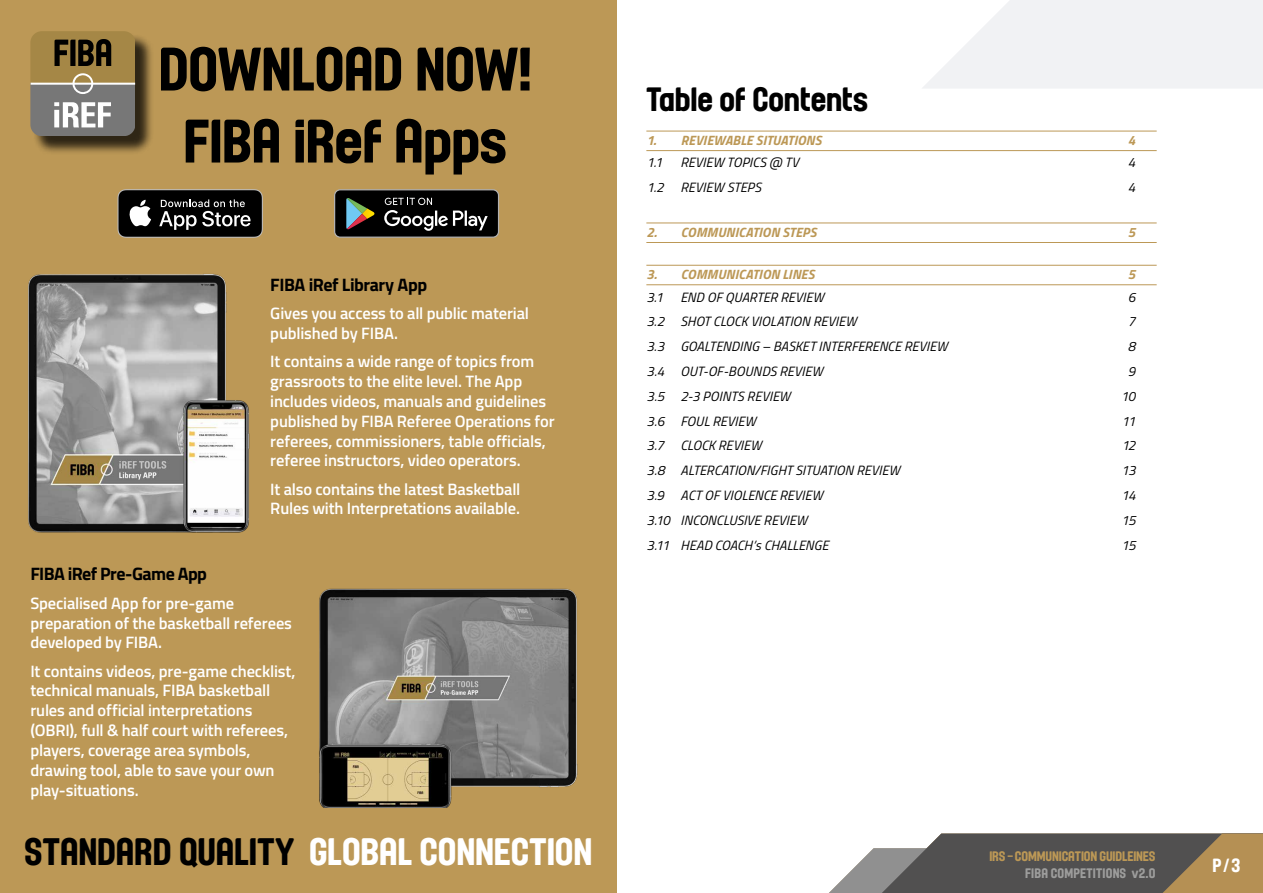
<style>
.page{position:relative;width:1263px;height:893px;background:#fff}
.page>*{position:absolute;margin:0;border:0;box-sizing:border-box;transform-origin:0 0}
.t1{font:60px/72px "FIBA";letter-spacing:-.01em;color:#000;text-align:center}
.t2{font:37.5px "FIBA";letter-spacing:-.005em;color:#fff}
.t3{font:33px "FIBA";letter-spacing:-.005em;color:#000}
.t4{font:18.75px "FIBA";color:#fff}
.t5{font:700 18px "Titillium";letter-spacing:-.03em;color:#000}
.t6{font:600 16.5px/19.8px "Titillium";letter-spacing:-.01em;color:#fff}
.t7{font:italic 13.5px "Titillium";letter-spacing:.005em;color:#000}
.t8{font:italic 700 13.5px "Titillium";letter-spacing:.01em;color:#bc9856}
.t9{font:13.5px "FIBA";letter-spacing:-.01em;color:#bc9856}
.t10{font:13.5px "FIBA";letter-spacing:.015em;color:#9d9d9c}
.s1{color:#000}
</style>
<div class="page">
<svg style="left:923px;top:0;width:340px;height:88px"></svg>
<svg style="left:829px;top:833px;width:434px;height:60px;background:#787268"></svg>
<div style="left:0;top:0;width:617px;height:893px;background:#bc9856"></div>
<img style="left:28px;top:447px;width:222px;height:86px">
<img style="left:319px;top:588px;width:259px;height:220px">
<svg style="left:334px;top:189px;width:165px;height:49px;background:#2d2d2b"></svg>
<svg style="left:28px;top:31px;width:235px;height:416px"></svg>
<hr style="left:646px;top:131px;width:511px;height:1px;background:#bc9856">
<hr style="left:646px;top:150px;width:511px;height:1px;background:#bc9856">
<hr style="left:646px;top:222px;width:511px;height:1px;background:#bc9856">
<hr style="left:646px;top:242px;width:511px;height:1px;background:#bc9856">
<hr style="left:646px;top:265px;width:511px;height:1px;background:#bc9856">
<hr style="left:646px;top:284px;width:511px;height:1px;background:#bc9856">
<h1 class="t1" style="left:159px;top:34px;width:374px">DOWNLOAD NOW!<br>FIBA iRef Apps</h1>
<p class="t5" style="left:270px;top:271px;width:158px">FIBA iRef Library App</p>
<p class="t6" style="left:270px;top:303px;width:260px">Gives you access to all public material published by FIBA.</p>
<p class="t6" style="left:270px;top:351px;width:286px">It contains a wide range of topics from grassroots to the elite level. The App includes videos, manuals and guidelines published by FIBA Referee Operations for referees, commissioners, table officials, referee instructors, video operators.</p>
<p class="t6" style="left:270px;top:478px;width:252px">It also contains the latest Basketball<br>Rules with Interpretations available.</p>
<p class="t5" style="left:30px;top:560px;width:178px">FIBA iRef Pre-Game App</p>
<p class="t6" style="left:30px;top:592px;width:263px">Specialised App for pre-game preparation of the basketball referees developed by FIBA.</p>
<p class="t6" style="left:30px;top:660px;width:267px">It contains videos, pre-game checklist, technical manuals, FIBA basketball rules and official interpretations (OBRI), full &amp; half court with referees, players, coverage area symbols, drawing tool, able to save your own play-situations.</p>
<h2 class="t2" style="left:24px;top:829px;width:570px"><span class="s1">STANDARD QUALITY</span> GLOBAL CONNECTION</h2>
<h3 class="t3" style="left:646px;top:80px;width:223px">Table of Contents</h3>
<p class="t8" style="left:646px;top:130px;width:177px">1. REVIEWABLE SITUATIONS</p>
<p class="t8" style="left:1128px;top:130px;width:9px">4</p>
<p class="t7" style="left:646px;top:153px;width:17px">1.1</p>
<p class="t7" style="left:680px;top:153px;width:120px">REVIEW TOPICS @ TV</p>
<p class="t7" style="left:1128px;top:153px;width:9px">4</p>
<p class="t7" style="left:646px;top:178px;width:116px">1.2 REVIEW STEPS</p>
<p class="t7" style="left:1128px;top:178px;width:9px">4</p>
<p class="t8" style="left:646px;top:222px;width:171px">2. COMMUNICATION STEPS</p>
<p class="t8" style="left:1128px;top:222px;width:9px">5</p>
<p class="t8" style="left:646px;top:264px;width:170px">3. COMMUNICATION LINES</p>
<p class="t8" style="left:1128px;top:264px;width:9px">5</p>
<p class="t7" style="left:646px;top:287px;width:18px">3.1</p>
<p class="t7" style="left:680px;top:287px;width:145px">END OF QUARTER REVIEW</p>
<p class="t7" style="left:1128px;top:287px;width:9px">6</p>
<p class="t7" style="left:646px;top:312px;width:212px">3.2 SHOT CLOCK VIOLATION REVIEW</p>
<p class="t7" style="left:1128px;top:312px;width:9px">7</p>
<p class="t7" style="left:646px;top:337px;width:303px">3.3 GOALTENDING – BASKET INTERFERENCE REVIEW</p>
<p class="t7" style="left:1128px;top:337px;width:9px">8</p>
<p class="t7" style="left:646px;top:361px;width:178px">3.4 OUT-OF-BOUNDS REVIEW</p>
<p class="t7" style="left:1128px;top:361px;width:9px">9</p>
<p class="t7" style="left:646px;top:386px;width:145px">3.5 2-3 POINTS REVIEW</p>
<p class="t7" style="left:1121px;top:386px;width:16px">10</p>
<p class="t7" style="left:646px;top:411px;width:111px">3.6 FOUL REVIEW</p>
<p class="t7" style="left:1121px;top:411px;width:15px">11</p>
<p class="t7" style="left:646px;top:436px;width:117px">3.7 CLOCK REVIEW</p>
<p class="t7" style="left:1121px;top:436px;width:16px">12</p>
<p class="t7" style="left:646px;top:461px;width:255px">3.8 ALTERCATION/FIGHT SITUATION REVIEW</p>
<p class="t7" style="left:1121px;top:461px;width:16px">13</p>
<p class="t7" style="left:646px;top:485px;width:178px">3.9 ACT OF VIOLENCE REVIEW</p>
<p class="t7" style="left:1121px;top:485px;width:16px">14</p>
<p class="t7" style="left:646px;top:510px;width:162px">3.10 INCONCLUSIVE REVIEW</p>
<p class="t7" style="left:1121px;top:510px;width:16px">15</p>
<p class="t7" style="left:646px;top:535px;width:183px">3.11 HEAD COACH’s CHALLENGE</p>
<p class="t7" style="left:1121px;top:535px;width:16px">15</p>
<p class="t9" style="left:989px;top:848px;width:168px">IRS – COMMUNICATION GUIDLEINES</p>
<p class="t10" style="left:1025px;top:865px;width:132px">FIBA COMPETITIONS v2.0</p>
<p class="t4" style="left:1212px;top:854px;width:29px">P / 3</p>
</div>
